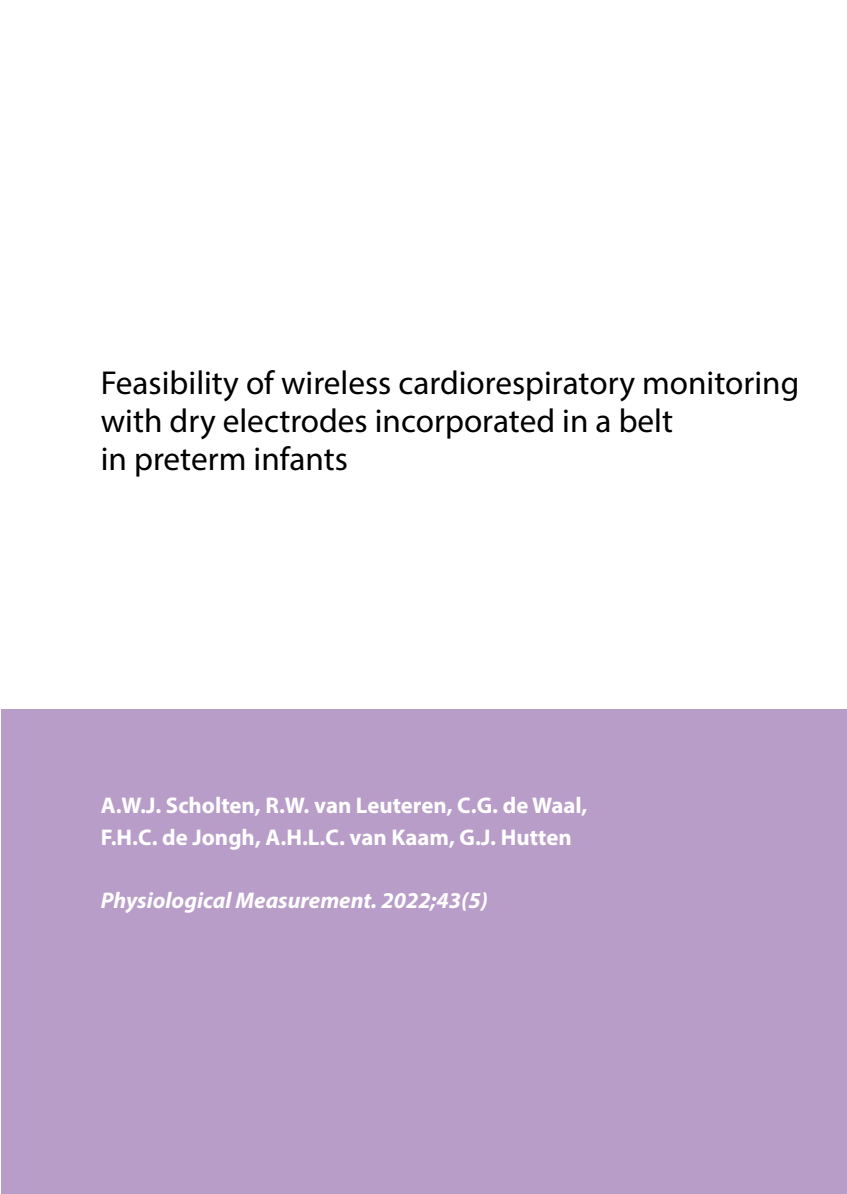
<style>
.page{position:relative;width:847px;height:1194px;background:#fff}
.page>*{position:absolute;margin:0;border:0;box-sizing:border-box;transform-origin:0 0}
.chapter_titel{font:33.25px/38.1px "Myriad Pro";color:#000}
.chapter_beschrijving{font:700 22.75px "Myriad Pro";color:#fff}
.chapter_beschrijving-2{font:italic 700 22.75px "Myriad Pro";color:#fff}
</style>
<div class="page">
<div style="left:1px;top:709px;width:845px;height:484px;background:#b99dc9"></div>
<p class="chapter_titel" style="left:101px;top:363px;width:699px">Feasibility of wireless cardiorespiratory monitoring with dry electrodes incorporated in a belt</p>
<p class="chapter_titel" style="left:101px;top:439px;width:249px">in preterm infants</p>
<p class="chapter_beschrijving" style="left:101px;top:790px;width:488px">A.W.J. Scholten, R.W. van Leuteren, C.G. de Waal,</p>
<p class="chapter_beschrijving" style="left:101px;top:822px;width:472px">F.H.C. de Jongh, A.H.L.C. van Kaam, G.J. Hutten</p>
<p class="chapter_beschrijving-2" style="left:101px;top:885px;width:388px">Physiological Measurement. 2022;43(5)</p>
</div>
